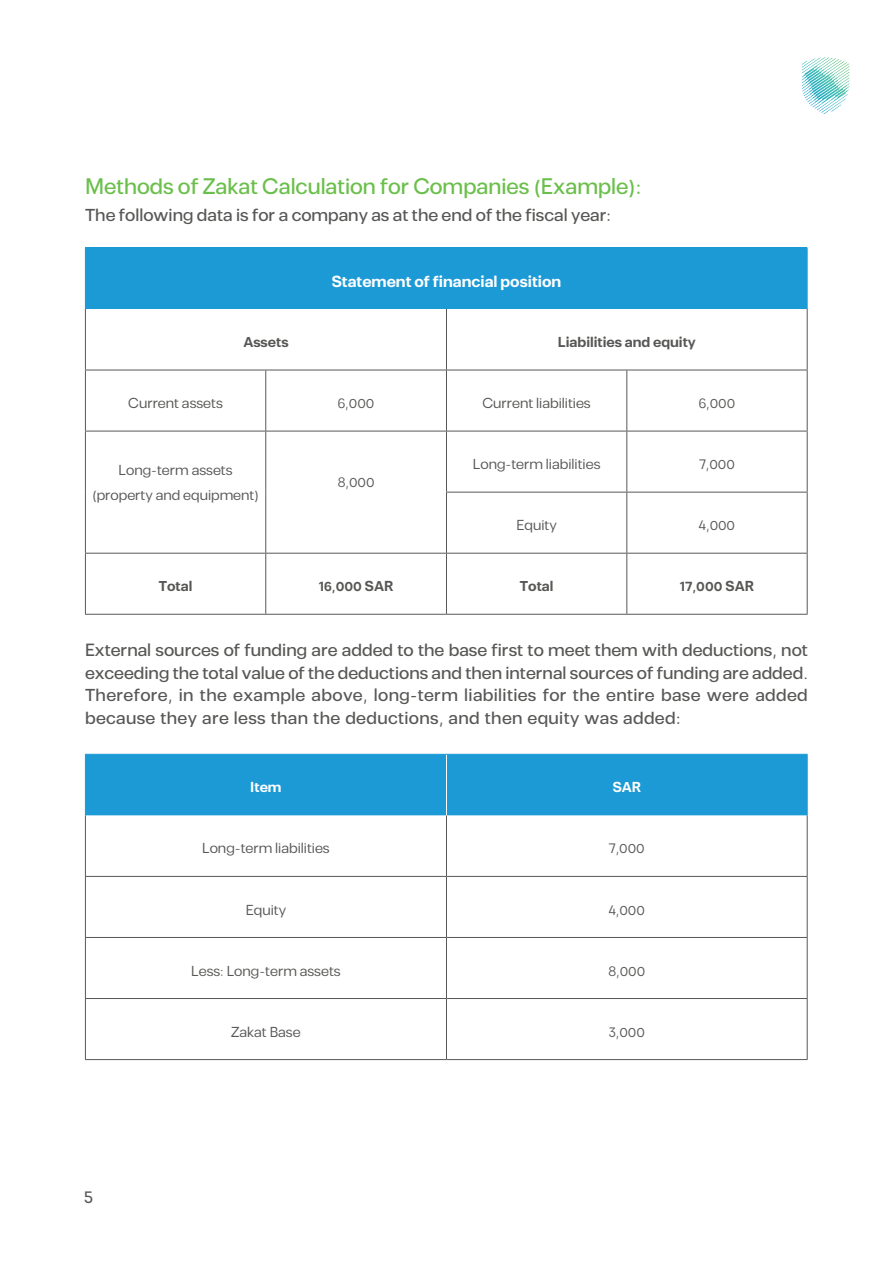
<style>
.page{position:relative;width:893px;height:1263px;background:#fff}
.page>*{position:absolute;margin:0;border:0;box-sizing:border-box;transform-origin:0 0}
.Paragraph_Style_1{font:500 21px "Somar";color:#6abf4b}
.Paragraph_Style_1-2{font:500 16.5px/22.5px "Somar";letter-spacing:.02em;color:#575755;text-align:justify}
.Paragraph_Style_1-3{font:500 16.5px "Somar";color:#575755}
.t1{font:500 16.5px "Somar";color:#575757}
.Paragraph_Style_1-4{font:700 15px "Somar";color:#fff}
.Paragraph_Style_1-5{font:13.5px "Somar";color:#575755}
.Paragraph_Style_1-6{font:700 13.5px "Somar";color:#575755}
.Paragraph_Style_1-7{font:700 13.5px "Somar";color:#fff}
</style>
<div class="page">
<svg style="left:802px;top:57px;width:48px;height:57px"></svg>
<div style="left:85px;top:248px;width:722px;height:61px;background:#1c9ad6"></div>
<hr style="left:807px;top:309px;width:1px;height:61px;background:#585856">
<hr style="left:85px;top:309px;width:1px;height:61px;background:#585856">
<hr style="left:446px;top:309px;width:1px;height:61px;background:#585856">
<hr style="left:85px;top:370px;width:181px;height:1px;background:#585856">
<hr style="left:85px;top:370px;width:1px;height:61px;background:#585856">
<hr style="left:446px;top:370px;width:181px;height:1px;background:#585856">
<hr style="left:446px;top:370px;width:1px;height:61px;background:#585856">
<hr style="left:85px;top:431px;width:181px;height:1px;background:#585856">
<hr style="left:85px;top:431px;width:1px;height:61px;background:#585856">
<hr style="left:446px;top:431px;width:181px;height:1px;background:#585856">
<hr style="left:446px;top:431px;width:1px;height:61px;background:#585856">
<hr style="left:85px;top:492px;width:1px;height:61px;background:#585856">
<hr style="left:446px;top:492px;width:181px;height:1px;background:#585856">
<hr style="left:446px;top:492px;width:1px;height:61px;background:#585856">
<hr style="left:85px;top:553px;width:181px;height:1px;background:#585856">
<hr style="left:85px;top:553px;width:1px;height:61px;background:#585856">
<hr style="left:446px;top:553px;width:181px;height:1px;background:#585856">
<hr style="left:446px;top:553px;width:1px;height:61px;background:#585856">
<hr style="left:85px;top:614px;width:181px;height:1px;background:#585856">
<hr style="left:446px;top:614px;width:181px;height:1px;background:#585856">
<hr style="left:266px;top:370px;width:180px;height:1px;background:#585856">
<hr style="left:265px;top:370px;width:1px;height:61px;background:#585856">
<hr style="left:627px;top:370px;width:180px;height:1px;background:#585856">
<hr style="left:626px;top:370px;width:1px;height:61px;background:#585856">
<hr style="left:807px;top:370px;width:1px;height:61px;background:#585856">
<hr style="left:266px;top:431px;width:180px;height:1px;background:#585856">
<hr style="left:265px;top:431px;width:1px;height:61px;background:#585856">
<hr style="left:627px;top:431px;width:180px;height:1px;background:#585856">
<hr style="left:626px;top:431px;width:1px;height:61px;background:#585856">
<hr style="left:807px;top:431px;width:1px;height:61px;background:#585856">
<hr style="left:265px;top:492px;width:1px;height:61px;background:#585856">
<hr style="left:627px;top:492px;width:180px;height:1px;background:#585856">
<hr style="left:626px;top:492px;width:1px;height:61px;background:#585856">
<hr style="left:807px;top:492px;width:1px;height:61px;background:#585856">
<hr style="left:266px;top:553px;width:180px;height:1px;background:#585856">
<hr style="left:265px;top:553px;width:1px;height:61px;background:#585856">
<hr style="left:627px;top:553px;width:180px;height:1px;background:#585856">
<hr style="left:626px;top:553px;width:1px;height:61px;background:#585856">
<hr style="left:807px;top:553px;width:1px;height:61px;background:#585856">
<hr style="left:266px;top:614px;width:180px;height:1px;background:#585856">
<hr style="left:627px;top:614px;width:180px;height:1px;background:#585856">
<hr style="left:807px;top:248px;width:1px;height:61px;background:#1c9ad6">
<div style="left:86px;top:755px;width:721px;height:60px;background:#1c9ad6"></div>
<hr style="left:85px;top:815px;width:1px;height:61px;background:#585856">
<hr style="left:446px;top:815px;width:1px;height:61px;background:#585856">
<hr style="left:85px;top:876px;width:361px;height:1px;background:#585856">
<hr style="left:85px;top:877px;width:1px;height:60px;background:#585856">
<hr style="left:446px;top:876px;width:361px;height:1px;background:#585856">
<hr style="left:446px;top:877px;width:1px;height:60px;background:#585856">
<hr style="left:85px;top:937px;width:361px;height:1px;background:#585856">
<hr style="left:85px;top:938px;width:1px;height:60px;background:#585856">
<hr style="left:446px;top:937px;width:361px;height:1px;background:#585856">
<hr style="left:446px;top:938px;width:1px;height:60px;background:#585856">
<hr style="left:85px;top:998px;width:361px;height:1px;background:#585856">
<hr style="left:85px;top:999px;width:1px;height:60px;background:#585856">
<hr style="left:446px;top:998px;width:361px;height:1px;background:#585856">
<hr style="left:446px;top:999px;width:1px;height:60px;background:#585856">
<hr style="left:85px;top:1059px;width:361px;height:1px;background:#585856">
<hr style="left:446px;top:1059px;width:361px;height:1px;background:#585856">
<hr style="left:807px;top:815px;width:1px;height:61px;background:#585856">
<hr style="left:807px;top:877px;width:1px;height:60px;background:#585856">
<hr style="left:807px;top:938px;width:1px;height:60px;background:#585856">
<hr style="left:807px;top:999px;width:1px;height:60px;background:#585856">
<hr style="left:446px;top:755px;width:1px;height:60px;background:#fff">
<hr style="left:85px;top:754px;width:361px;height:1px;background:#1c9ad6">
<hr style="left:85px;top:755px;width:1px;height:60px;background:#1c9ad6">
<hr style="left:446px;top:754px;width:361px;height:1px;background:#1c9ad6">
<hr style="left:807px;top:755px;width:1px;height:60px;background:#1c9ad6">
<p class="Paragraph_Style_1" style="left:85px;top:170px;width:558px">Methods of Zakat Calculation for Companies (Example :(</p>
<p class="Paragraph_Style_1-3" style="left:85px;top:202px;width:527px">The following data is for a company as at the end of the fiscal year:</p>
<p class="Paragraph_Style_1-4" style="left:331px;top:268px;width:231px">Statement of financial position</p>
<p class="Paragraph_Style_1-6" style="left:243px;top:330px;width:47px">Assets</p>
<p class="Paragraph_Style_1-6" style="left:558px;top:330px;width:140px">Liabilities and equity</p>
<p class="Paragraph_Style_1-5" style="left:128px;top:393px;width:96px">Current assets</p>
<p class="Paragraph_Style_1-5" style="left:338px;top:393px;width:38px">6,000</p>
<p class="Paragraph_Style_1-5" style="left:483px;top:393px;width:110px">Current liabilities</p>
<p class="Paragraph_Style_1-5" style="left:699px;top:393px;width:38px">6,000</p>
<p class="Paragraph_Style_1-5" style="left:119px;top:459px;width:116px">Long-term assets</p>
<p class="Paragraph_Style_1-5" style="left:92px;top:485px;width:169px">)property and equipment)</p>
<p class="Paragraph_Style_1-5" style="left:338px;top:472px;width:38px">8,000</p>
<p class="Paragraph_Style_1-5" style="left:473px;top:454px;width:129px">Long-term liabilities</p>
<p class="Paragraph_Style_1-5" style="left:699px;top:454px;width:37px">7,000</p>
<p class="Paragraph_Style_1-5" style="left:516px;top:515px;width:42px">Equity</p>
<p class="Paragraph_Style_1-5" style="left:699px;top:515px;width:38px">4,000</p>
<p class="Paragraph_Style_1-6" style="left:159px;top:574px;width:35px">Total</p>
<p class="Paragraph_Style_1-6" style="left:319px;top:574px;width:76px">16,000 SAR</p>
<p class="Paragraph_Style_1-6" style="left:520px;top:574px;width:35px">Total</p>
<p class="Paragraph_Style_1-6" style="left:680px;top:574px;width:76px">17,000 SAR</p>
<p class="Paragraph_Style_1-2" style="left:85px;top:639px;width:724px">External sources of funding are added to the base first to meet them with deductions, not exceeding the total value of the deductions and then internal sources of funding are added.<br>Therefore, in the example above, long-term liabilities for the entire base were added because they are less than the deductions, and then equity was added:</p>
<p class="t1" style="left:84px;top:1184px;width:10px">5</p>
<p class="Paragraph_Style_1-7" style="left:250px;top:775px;width:33px">Item</p>
<p class="Paragraph_Style_1-5" style="left:202px;top:838px;width:129px">Long-term liabilities</p>
<p class="Paragraph_Style_1-5" style="left:246px;top:899px;width:42px">Equity</p>
<p class="Paragraph_Style_1-5" style="left:191px;top:960px;width:151px">Less: Long-term assets</p>
<p class="Paragraph_Style_1-5" style="left:231px;top:1022px;width:71px">Zakat Base</p>
<p class="Paragraph_Style_1-7" style="left:612px;top:775px;width:30px">SAR</p>
<p class="Paragraph_Style_1-5" style="left:609px;top:838px;width:37px">7,000</p>
<p class="Paragraph_Style_1-5" style="left:609px;top:899px;width:38px">4,000</p>
<p class="Paragraph_Style_1-5" style="left:608px;top:960px;width:38px">8,000</p>
<p class="Paragraph_Style_1-5" style="left:609px;top:1022px;width:38px">3,000</p>
</div>
